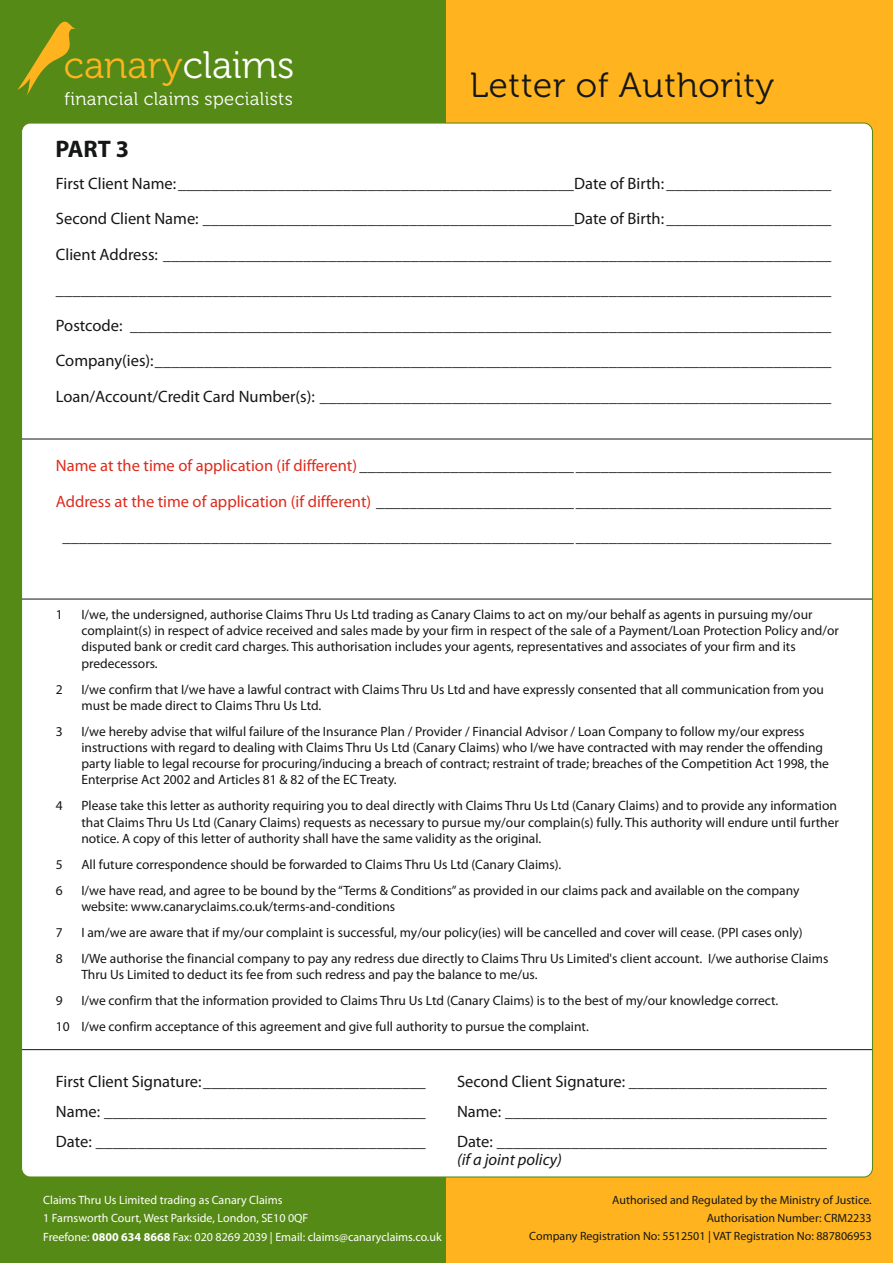
<style>
.page{position:relative;width:893px;height:1263px;background:#568a16}
.page>*{position:absolute;margin:0;border:0;box-sizing:border-box;transform-origin:0 0}
.t1{font:38.25px "Museo 300";color:#ffb41f}
.t2{font:34.95px "Museo 300";letter-spacing:.02em;color:#151616}
.t3{font:700 24px "Myriad Pro";color:#151616}
.t4{font:18.3px "Museo 300";letter-spacing:.02em;color:#fff}
.t5{font:16.5px/35.5px "Myriad Pro";color:#151616;text-align:justify}
.t6{font:italic 16.5px "Myriad Pro";color:#151616}
.t7{font:13.5px/16.2px "Myriad Pro";color:#151616}
.t8{font:12px/18.5px "Myriad Pro";color:#fff}
.t9{font:12px/18.3px "Myriad Pro";color:#151616;text-align:right}
.s1{color:#fff}
.s2{color:#dd2b1c}
.s3{font-weight:700}
</style>
<div class="page">
<div style="left:446px;top:0;width:447px;height:1263px;background:#ffb41f"></div>
<svg style="left:17px;top:22px;width:59px;height:74px"></svg>
<div style="left:22px;top:123px;width:850px;height:1054px;background:#fff;border-radius:9px"></div>
<hr style="left:22px;top:439px;width:850px;height:1px;background:#151616">
<hr style="left:22px;top:1049px;width:850px;height:1px;background:#151616">
<hr style="left:22px;top:599px;width:850px;height:1px;background:#151616">
<p class="t1" style="left:64px;top:49px;width:232px">canary <span class="s1">claims</span></p>
<p class="t4" style="left:64px;top:91px;width:230px">financial claims specialists</p>
<p class="t2" style="left:470px;top:71px;width:306px">Letter of Authority</p>
<p class="t3" style="left:55px;top:139px;width:75px">PART 3</p>
<p class="t5" style="left:56px;top:167px;width:777px">First Client Name:________________________________________________Date of Birth: ____________________ Second Client Name: _____________________________________________Date of Birth: ____________________ Client Address: _________________________________________________________________________________ ______________________________________________________________________________________________ Postcode: _____________________________________________________________________________________ Company(ies):__________________________________________________________________________________ Loan/Account/Credit Card Number(s): ______________________________________________________________</p>
<p class="t5" style="left:56px;top:449px;width:777px;text-align:center"><span class="s2">Name at the time of application (if different)</span> _________________________________________________________<br><span class="s2">Address at the time of application (if different)</span> _______________________________________________________ _____________________________________________________________________________________________</p>
<p class="t7" style="left:56px;top:607px;width:8px">1</p>
<p class="t7" style="left:81px;top:607px;width:759px">I/we, the undersigned, authorise Claims Thru Us Ltd trading as Canary Claims to act on my/our behalf as agents in pursuing my/our complaint(s) in respect of advice received and sales made by your firm in respect of the sale of a Payment/Loan Protection Policy and/or disputed bank or credit card charges. This authorisation includes your agents, representatives and associates of your firm and its predecessors.</p>
<p class="t7" style="left:56px;top:682px;width:8px">2</p>
<p class="t7" style="left:81px;top:682px;width:744px">I/we confirm that I/we have a lawful contract with Claims Thru Us Ltd and have expressly consented that all communication from you must be made direct to Claims Thru Us Ltd.</p>
<p class="t7" style="left:56px;top:724px;width:8px">3</p>
<p class="t7" style="left:81px;top:724px;width:749px">I/we hereby advise that wilful failure of the Insurance Plan / Provider / Financial Advisor / Loan Company to follow my/our express instructions with regard to dealing with Claims Thru Us Ltd (Canary Claims) who I/we have contracted with may render the offending party liable to legal recourse for procuring/inducing a breach of contract; restraint of trade; breaches of the Competition Act 1998, the Enterprise Act 2002 and Articles 81 &amp; 82 of the EC Treaty.</p>
<p class="t7" style="left:56px;top:799px;width:8px">4</p>
<p class="t7" style="left:81px;top:799px;width:759px">Please take this letter as authority requiring you to deal directly with Claims Thru Us Ltd (Canary Claims) and to provide any information that Claims Thru Us Ltd (Canary Claims) requests as necessary to pursue my/our complain(s) fully. This authority will endure until further notice. A copy of this letter of authority shall have the same validity as the original.</p>
<p class="t7" style="left:56px;top:857px;width:8px">5</p>
<p class="t7" style="left:81px;top:857px;width:481px">All future correspondence should be forwarded to Claims Thru Us Ltd (Canary Claims).</p>
<p class="t7" style="left:56px;top:883px;width:8px">6</p>
<p class="t7" style="left:81px;top:883px;width:719px">I/we have read, and agree to be bound by the “Terms &amp; Conditions” as provided in our claims pack and available on the company website: www.canaryclaims.co.uk/terms-and-conditions</p>
<p class="t7" style="left:56px;top:925px;width:8px">7</p>
<p class="t7" style="left:81px;top:925px;width:723px">I am/we are aware that if my/our complaint is successful, my/our policy(ies) will be cancelled and cover will cease. (PPI cases only)</p>
<p class="t7" style="left:56px;top:951px;width:8px">8</p>
<p class="t7" style="left:81px;top:951px;width:748px">I/We authorise the financial company to pay any redress due directly to Claims Thru Us Limited's client account. I/we authorise Claims<br>Thru Us Limited to deduct its fee from such redress and pay the balance to me/us.</p>
<p class="t7" style="left:56px;top:994px;width:8px">9</p>
<p class="t7" style="left:56px;top:989px;width:724px;line-height:26px;text-indent:26px">I/we confirm that the information provided to Claims Thru Us Ltd (Canary Claims) is to the best of my/our knowledge correct.<br>10 I/we confirm acceptance of this agreement and give full authority to pursue the complaint.</p>
<p class="t5" style="left:56px;top:1068px;width:371px;line-height:29.7px">First Client Signature:___________________________ Name: _______________________________________ Date: ________________________________________</p>
<p class="t5" style="left:457px;top:1068px;width:371px;line-height:29.7px">Second Client Signature: ________________________ Name: _______________________________________ Date: ________________________________________</p>
<p class="t6" style="left:457px;top:1152px;width:106px">(if a joint policy)</p>
<p class="t8" style="left:43px;top:1191px;width:400px">Claims Thru Us Limited trading as Canary Claims<br>1 Farnsworth Court, West Parkside, London, SE10 0QF<br>Freefone: <span class="s3">0800 634 8668</span> Fax: 020 8269 2039 | Email: claims@canaryclaims.co.uk</p>
<p class="t9" style="left:529px;top:1192px;width:344px">Authorised and Regulated by the Ministry of Justice.<br>Authorisation Number: CRM2233<br>Company Registration No: 5512501 | VAT Registration No: 887806953</p>
</div>
